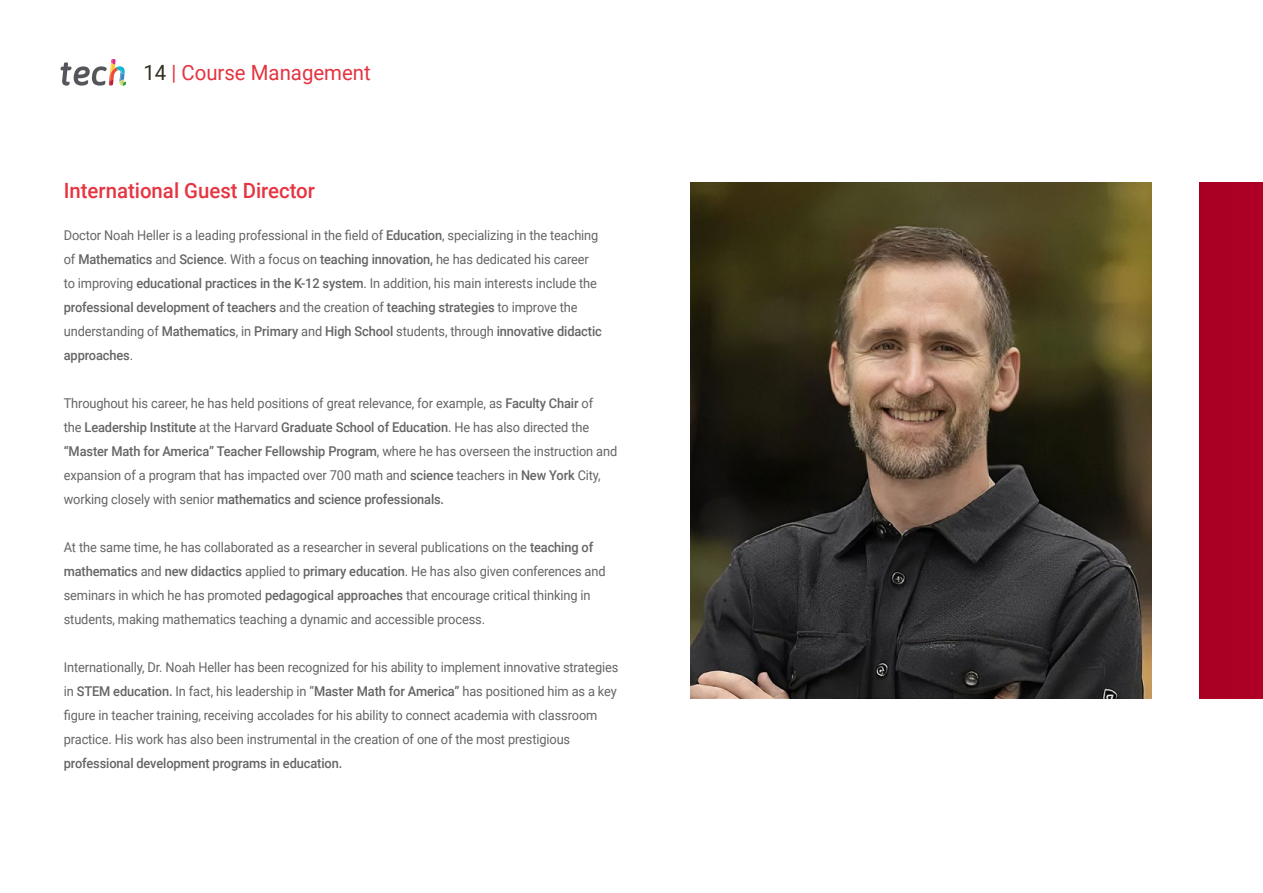
<style>
.page{position:relative;width:1263px;height:893px;background:#fff}
.page>*{position:absolute;margin:0;border:0;box-sizing:border-box;transform-origin:0 0}
.t1{font:500 21px "Roboto";color:#e73441}
.t2{font:21px "Roboto";color:#e43440}
.t3{font:13.5px/24px "Roboto";letter-spacing:-.01em;color:#656565;scale:.95 1}
.t4{font:500 13.5px "Roboto";letter-spacing:-.01em;color:#656565;scale:.95 1}
.s1{color:#312e20}
.s2{font-weight:500}
</style>
<div class="page">
<div style="left:1199px;top:182px;width:64px;height:516px;background:#ab0024"></div>
<svg style="left:61px;top:59px;width:65px;height:27px"></svg>
<img style="left:690px;top:182px;width:461px;height:516px">
<h1 class="t2" style="left:144px;top:57px;width:229px"><span class="s1">14</span> | Course Management</h1>
<h1 class="t1" style="left:64px;top:176px;width:253px">International Guest Director</h1>
<p class="t3" style="left:64px;top:222px;width:568px">Doctor Noah Heller is a leading professional in the field of <span class="s2">Education</span>, specializing in the teaching of <span class="s2">Mathematics</span> and <span class="s2">Science</span>. With a focus on <span class="s2">teaching innovation,</span> he has dedicated his career to improving <span class="s2">educational practices in the K-12 system</span>. In addition, his main interests include the <span class="s2">professional development of teachers</span> and the creation of <span class="s2">teaching strategies</span> to improve the understanding of <span class="s2">Mathematics</span>, in <span class="s2">Primary</span> and <span class="s2">High School</span> students, through <span class="s2">innovative didactic approaches</span>.</p>
<p class="t3" style="left:64px;top:390px;width:584px">Throughout his career, he has held positions of great relevance, for example, as <span class="s2">Faculty Chair</span> of<br>the <span class="s2">Leadership Institute</span> at the Harvard <span class="s2">Graduate School of Education</span>. He has also directed the <span class="s2">“Master Math for America” Teacher Fellowship Program</span>, where he has overseen the instruction and expansion of a program that has impacted over 700 math and <span class="s2">science</span> teachers in <span class="s2">New York</span> City, working closely with senior <span class="s2">mathematics and science professionals.</span></p>
<p class="t3" style="left:64px;top:534px;width:572px">At the same time, he has collaborated as a researcher in several publications on the <span class="s2">teaching of mathematics</span> and <span class="s2">new didactics</span> applied to <span class="s2">primary education</span>. He has also given conferences and seminars in which he has promoted <span class="s2">pedagogical approaches</span> that encourage critical thinking in students, making mathematics teaching a dynamic and accessible process.</p>
<p class="t3" style="left:64px;top:654px;width:585px">Internationally, Dr. Noah Heller has been recognized for his ability to implement innovative strategies in <span class="s2">STEM education.</span> In fact, his leadership in “<span class="s2">Master Math for America”</span> has positioned him as a key figure in teacher training, receiving accolades for his ability to connect academia with classroom practice. His work has also been instrumental in the creation of one of the most prestigious</p>
<p class="t4" style="left:64px;top:753px;width:295px">professional development programs in education.</p>
</div>
